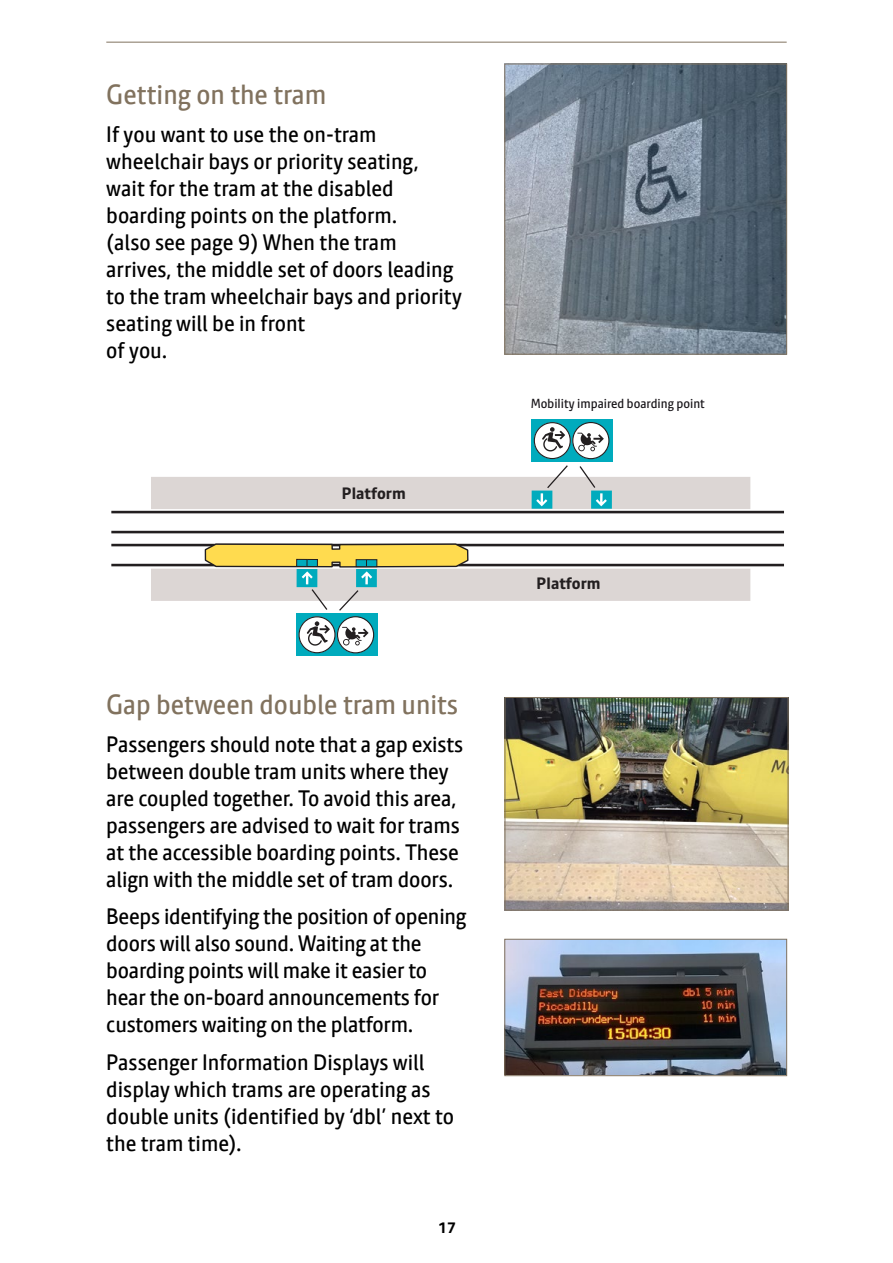
<style>
.page{position:relative;width:893px;height:1263px;background:#fff}
.page>*{position:absolute;margin:0;border:0;box-sizing:border-box;transform-origin:0 0}
.t1{font:27px "Calmetta";color:#81725e}
.t2{font:21.75px/27px "Calmetta";letter-spacing:-.005em;color:#000}
.t3{font:700 16.05px "Pantograph Sans";letter-spacing:-.005em;color:#231f20}
.t4{font:700 15px "Calmetta";color:#000}
.t5{font:12.9px "Pantograph Sans";color:#1a171b}
</style>
<div class="page">
<hr style="left:106px;top:42px;width:681px;height:1px;background:#81725e">
<hr style="left:111px;top:511px;width:673px;height:2px;background:#231f20">
<hr style="left:111px;top:531px;width:673px;height:2px;background:#231f20">
<hr style="left:111px;top:544px;width:673px;height:2px;background:#231f20">
<hr style="left:111px;top:564px;width:673px;height:2px;background:#231f20">
<div style="left:151px;top:569px;width:599px;height:32px;background:#dcd6d4"></div>
<div style="left:151px;top:477px;width:599px;height:32px;background:#dcd6d4"></div>
<div style="left:296px;top:614px;width:82px;height:42px;background:#00abbd"></div>
<div style="left:531px;top:419px;width:82px;height:43px;background:#00abbd"></div>
<svg style="left:204px;top:543px;width:265px;height:110px"></svg>
<div style="left:532px;top:490px;width:20px;height:19px;background:#00abbd"></div>
<div style="left:591px;top:490px;width:21px;height:19px;background:#00abbd"></div>
<svg style="left:534px;top:422px;width:75px;height:84px"></svg>
<img style="left:507px;top:699px;width:279px;height:209px">
<div style="left:505px;top:697px;width:283px;height:213px;border:1px solid #81725e"></div>
<img style="left:507px;top:941px;width:278px;height:133px">
<div style="left:505px;top:939px;width:282px;height:137px;border:1px solid #81725e"></div>
<img style="left:507px;top:66px;width:278px;height:286px">
<div style="left:505px;top:64px;width:282px;height:290px;border:1px solid #81725e"></div>
<p class="t1" style="left:106px;top:79px;width:222px">Getting on the tram</p>
<p class="t2" style="left:106px;top:121px;width:357px">If you want to use the on-tram wheelchair bays or priority seating, wait for the tram at the disabled boarding points on the platform.<br>(also see page 9) When the tram arrives, the middle set of doors leading to the tram wheelchair bays and priority seating will be in front<br>of you.</p>
<p class="t3" style="left:342px;top:483px;width:66px">Platform</p>
<p class="t1" style="left:106px;top:688px;width:353px">Gap between double tram units</p>
<p class="t2" style="left:106px;top:730px;width:358px">Passengers should note that a gap exists between double tram units where they are coupled together. To avoid this area, passengers are advised to wait for trams at the accessible boarding points. These align with the middle set of tram doors.</p>
<p class="t2" style="left:106px;top:903px;width:362px">Beeps identifying the position of opening doors will also sound. Waiting at the boarding points will make it easier to hear the on-board announcements for customers waiting on the platform.</p>
<p class="t2" style="left:106px;top:1049px;width:349px">Passenger Information Displays will display which trams are operating as double units (identified by ‘dbl’ next to the tram time).</p>
<p class="t4" style="left:438px;top:1218px;width:19px">17</p>
<p class="t5" style="left:531px;top:396px;width:175px">Mobility impaired boarding point</p>
<p class="t3" style="left:537px;top:573px;width:66px">Platform</p>
</div>
